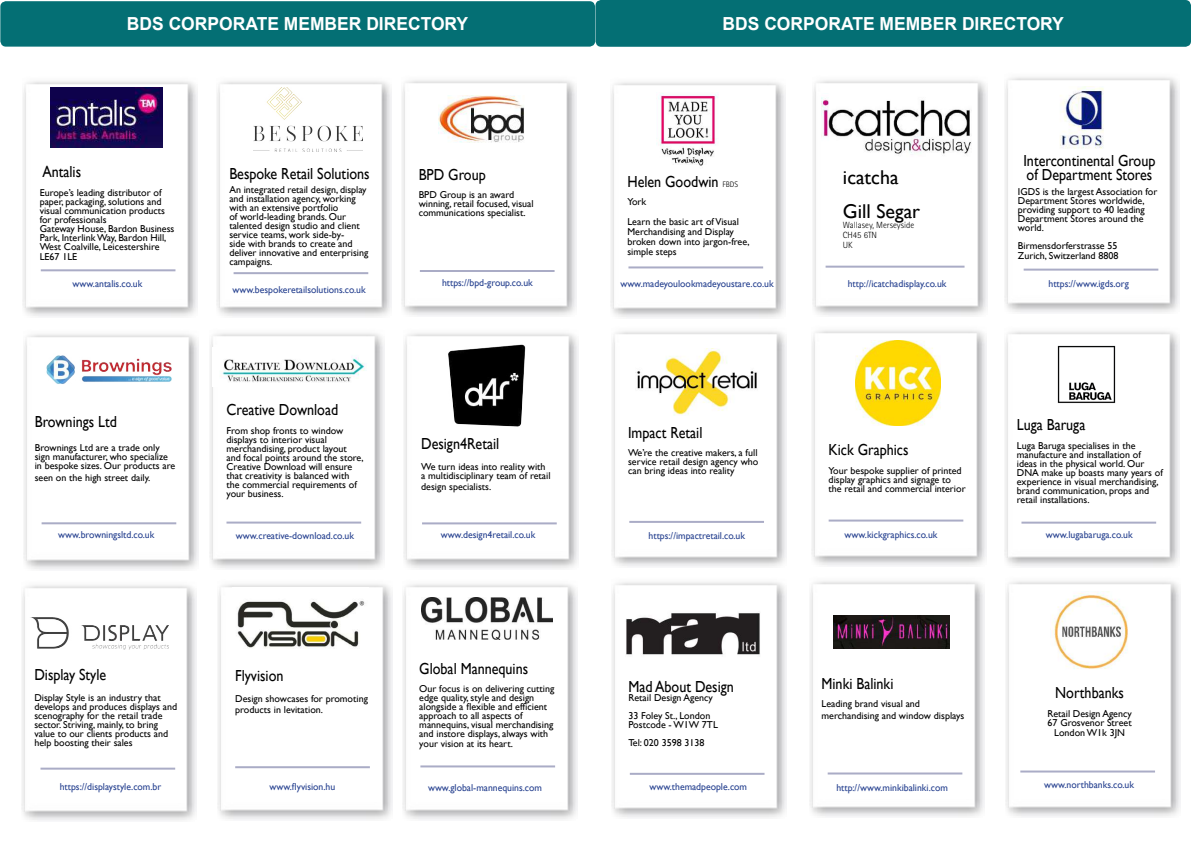
<style>
.page{position:relative;width:1191px;height:842px;background:#fff}
.page>*{position:absolute;margin:0;border:0;box-sizing:border-box;transform-origin:0 0}
.t1{font:20px/34px "Gill Sans";color:#000}
.t2{font:700 18px "Arial";color:#fff}
.t3{font:16px/14px "Gill Sans";color:#000;scale:.88 1}
.t4{font:10px/9px "Gill Sans";color:#000}
.t5{font:10px "Gill Sans";color:#25408f}
.t6{font:300 9px/10px "Rotis Sans Serif";color:#000}
.s1{font-family:"Rotis Sans Serif";font-weight:300;font-size:8px}
</style>
<div class="page">
<img style="left:23px;top:81px;width:175px;height:236px">
<img style="left:51px;top:88px;width:112px;height:60px">
<hr style="left:41px;top:269px;width:134px;height:2px;background:#aaacc6">
<img style="left:216px;top:81px;width:176px;height:236px">
<hr style="left:234px;top:272px;width:134px;height:2px;background:#aaacc6">
<img style="left:253px;top:87px;width:109px;height:65px">
<img style="left:209px;top:333px;width:175px;height:236px">
<hr style="left:226px;top:522px;width:135px;height:2px;background:#aaacc6">
<img style="left:212px;top:347px;width:160px;height:40px">
<img style="left:217px;top:584px;width:175px;height:236px">
<hr style="left:235px;top:766px;width:135px;height:2px;background:#aaacc6">
<img style="left:233px;top:587px;width:135px;height:72px">
<img style="left:402px;top:584px;width:175px;height:236px">
<hr style="left:420px;top:765px;width:135px;height:2px;background:#aaacc6">
<img style="left:422px;top:597px;width:131px;height:42px">
<img style="left:402px;top:80px;width:175px;height:236px">
<hr style="left:420px;top:270px;width:134px;height:2px;background:#aaacc6">
<img style="left:439px;top:95px;width:88px;height:47px">
<img style="left:23px;top:334px;width:175px;height:236px">
<hr style="left:42px;top:522px;width:134px;height:2px;background:#aaacc6">
<img style="left:403px;top:333px;width:175px;height:236px">
<hr style="left:422px;top:522px;width:135px;height:2px;background:#aaacc6">
<img style="left:437px;top:336px;width:98px;height:93px">
<img style="left:22px;top:585px;width:175px;height:236px">
<hr style="left:40px;top:768px;width:135px;height:2px;background:#aaacc6">
<img style="left:29px;top:618px;width:139px;height:31px">
<div style="left:0;top:1px;width:595px;height:46px;background:#046f74;border-radius:6px"></div>
<img style="left:30px;top:349px;width:159px;height:40px">
<img style="left:610px;top:82px;width:175px;height:236px">
<hr style="left:628px;top:266px;width:135px;height:2px;background:#aaacc6">
<img style="left:657px;top:92px;width:61px;height:82px">
<img style="left:812px;top:80px;width:175px;height:236px">
<hr style="left:825px;top:266px;width:139px;height:2px;background:#aaacc6">
<img style="left:821px;top:94px;width:150px;height:64px">
<img style="left:1004px;top:77px;width:175px;height:236px">
<hr style="left:1023px;top:269px;width:135px;height:2px;background:#aaacc6">
<img style="left:1051px;top:86px;width:61px;height:66px">
<img style="left:811px;top:330px;width:175px;height:236px">
<hr style="left:828px;top:520px;width:135px;height:2px;background:#aaacc6">
<img style="left:855px;top:340px;width:85px;height:86px">
<img style="left:611px;top:582px;width:175px;height:236px">
<hr style="left:630px;top:773px;width:134px;height:2px;background:#aaacc6">
<img style="left:625px;top:607px;width:135px;height:52px">
<img style="left:1004px;top:331px;width:175px;height:236px">
<hr style="left:1021px;top:522px;width:135px;height:2px;background:#aaacc6">
<img style="left:1052px;top:340px;width:68px;height:65px">
<img style="left:809px;top:581px;width:175px;height:236px">
<hr style="left:827px;top:772px;width:135px;height:2px;background:#aaacc6">
<img style="left:833px;top:616px;width:116px;height:32px">
<img style="left:1005px;top:581px;width:175px;height:236px">
<img style="left:1050px;top:592px;width:81px;height:79px">
<hr style="left:1020px;top:770px;width:135px;height:2px;background:#aaacc6">
<img style="left:611px;top:331px;width:175px;height:236px">
<hr style="left:629px;top:521px;width:135px;height:2px;background:#aaacc6">
<img style="left:635px;top:349px;width:125px;height:66px">
<div style="left:595px;top:0;width:596px;height:47px;background:#046f74;border-radius:6px"></div>
<h2 class="t2" style="left:127px;top:11px;width:343px">BDS CORPORATE MEMBER DIRECTORY</h2>
<h3 class="t3" style="left:42px;top:165px;width:45px">Antalis</h3>
<p class="t4" style="left:40px;top:188px;width:136px">Europe’s leading distributor of paper, packaging, solutions and visual communication products for professionals<br>Gateway House, Bardon Business<br>Park, Interlink Way, Bardon Hill,<br>West Coalville, Leicestershire</p>
<p class="t4" style="left:40px;top:252px;width:39px">LE67 1LE</p>
<p class="t5" style="left:73px;top:278px;width:71px">www.antalis.co.uk</p>
<h3 class="t3" style="left:35px;top:415px;width:95px">Brownings Ltd</h3>
<p class="t4" style="left:35px;top:444px;width:142px">Brownings Ltd are a trade only sign manufacturer, who specialize in bespoke sizes. Our products are</p>
<p class="t4" style="left:35px;top:474px;width:117px">seen on the high street daily.</p>
<p class="t5" style="left:58px;top:529px;width:98px">www.browningsltd.co.uk</p>
<h3 class="t3" style="left:34px;top:667px;width:83px">Display Style</h3>
<p class="t4" style="left:34px;top:693px;width:144px">Display Style is an industry that develops and produces displays and scenography for the retail trade sector. Striving, mainly, to bring value to our clients products and help boosting their sales</p>
<p class="t5" style="left:60px;top:781px;width:103px">https://displaystyle.com.br</p>
<h3 class="t3" style="left:229px;top:167px;width:161px">Bespoke Retail Solutions</h3>
<p class="t4" style="left:229px;top:185px;width:140px">An integrated retail design, display and installation agency, working with an extensive portfolio<br>of world-leading brands. Our talented design studio and client service teams, work side-by-<br>side with brands to create and deliver innovative and enterprising campaigns.</p>
<p class="t5" style="left:232px;top:284px;width:135px">www.bespokeretailsolutions.co.uk</p>
<h3 class="t3" style="left:226px;top:403px;width:128px">Creative Download</h3>
<p class="t4" style="left:226px;top:427px;width:139px">From shop fronts to window displays to interior visual merchandising, product layout<br>and focal points around the store,<br>Creative Download will ensure that creativity is balanced with the commercial requirements of your business.</p>
<p class="t5" style="left:236px;top:529px;width:119px">www.creative-download.co.uk</p>
<h3 class="t3" style="left:235px;top:669px;width:56px">Flyvision</h3>
<p class="t4" style="left:235px;top:693px;width:134px;line-height:11px">Design showcases for promoting products in levitation.</p>
<p class="t5" style="left:269px;top:781px;width:67px">www.flyvision.hu</p>
<h3 class="t3" style="left:419px;top:168px;width:78px">BPD Group</h3>
<p class="t4" style="left:419px;top:190px;width:117px">BPD Group is an award winning, retail focused, visual communications specialist.</p>
<p class="t5" style="left:442px;top:277px;width:92px">https://bpd-group.co.uk</p>
<h3 class="t3" style="left:421px;top:437px;width:90px">Design4Retail</h3>
<p class="t4" style="left:421px;top:462px;width:131px">We turn ideas into reality with a multidisciplinary team of retail</p>
<p class="t4" style="left:421px;top:482px;width:72px">design specialists.</p>
<p class="t5" style="left:441px;top:529px;width:96px">www.design4retail.co.uk</p>
<h3 class="t3" style="left:419px;top:662px;width:125px">Global Mannequins</h3>
<p class="t4" style="left:419px;top:684px;width:136px">Our focus is on delivering cutting edge quality, style and design alongside a flexible and efficient approach to all aspects of mannequins, visual merchandising and instore displays, always with</p>
<p class="t4" style="left:419px;top:739px;width:95px">your vision at its heart.</p>
<p class="t5" style="left:428px;top:782px;width:115px">www.global-mannequins.com</p>
<h2 class="t2" style="left:722px;top:11px;width:343px">BDS CORPORATE MEMBER DIRECTORY</h2>
<h3 class="t3" style="left:627px;top:175px;width:127px">Helen Goodwin <span class="s1">FBDS</span></h3>
<p class="t4" style="left:627px;top:192px;width:113px;line-height:20px">York<br>Learn the basic art of Visual</p>
<p class="t4" style="left:627px;top:227px;width:124px;line-height:10px">Merchandising and Display broken down into jargon-free, simple steps</p>
<p class="t5" style="left:620px;top:278px;width:155px">www.madeyoulookmadeyoustare.co.uk</p>
<h3 class="t3" style="left:628px;top:426px;width:86px">Impact Retail</h3>
<p class="t4" style="left:628px;top:448px;width:132px;text-align:justify">We’re the creative makers, a full service retail design agency who can bring ideas into reality</p>
<p class="t5" style="left:648px;top:529px;width:98px">https://impactretail.co.uk</p>
<h1 class="t1" style="left:843px;top:161px;width:79px">icatcha<br>Gill Segar</h1>
<p class="t6" style="left:843px;top:220px;width:73px">Wallasey, Merseyside<br>CH45 6TN<br>UK</p>
<p class="t5" style="left:847px;top:278px;width:100px">http://icatchadisplay.co.uk</p>
<h3 class="t3" style="left:1023px;top:154px;width:151px">Intercontinental Group of Department Stores</h3>
<p class="t4" style="left:1018px;top:188px;width:141px">IGDS is the largest Association for<br>Department Stores worldwide, providing support to 40 leading<br>Department Stores around the world.</p>
<p class="t4" style="left:1018px;top:241px;width:102px;line-height:10px">Birmensdorferstrasse 55<br>Zurich, Switzerland 8808</p>
<p class="t5" style="left:1048px;top:278px;width:82px">https://www.igds.org</p>
<h3 class="t3" style="left:828px;top:443px;width:92px">Kick Graphics</h3>
<p class="t4" style="left:828px;top:466px;width:138px">Your bespoke supplier of printed display graphics and signage to the retail and commercial interior</p>
<p class="t5" style="left:844px;top:529px;width:95px">www.kickgraphics.co.uk</p>
<h3 class="t3" style="left:1016px;top:418px;width:79px">Luga Baruga</h3>
<p class="t4" style="left:1016px;top:441px;width:147px">Luga Baruga specialises in the manufacture and installation of ideas in the physical world. Our<br>DNA make up boasts many years of experience in visual merchandising, brand communication, props and retail installations.</p>
<p class="t5" style="left:1046px;top:529px;width:88px">www.lugabaruga.co.uk</p>
<h3 class="t3" style="left:628px;top:680px;width:121px">Mad About Design</h3>
<p class="t4" style="left:628px;top:689px;width:86px;line-height:18px">Retail Design Agency<br>33 Foley St., London</p>
<p class="t4" style="left:628px;top:716px;width:91px;line-height:18px">Postcode - W1W 7TL<br>Tel: 020 3598 3138</p>
<p class="t5" style="left:649px;top:781px;width:99px">www.themadpeople.com</p>
<h3 class="t3" style="left:821px;top:677px;width:83px">Minki Balinki</h3>
<p class="t4" style="left:821px;top:698px;width:144px;line-height:12px">Leading brand visual and merchandising and window displays</p>
<p class="t5" style="left:836px;top:782px;width:113px">http://www.minkibalinki.com</p>
<h3 class="t3" style="left:1055px;top:686px;width:79px">Northbanks</h3>
<p class="t4" style="left:1047px;top:710px;width:86px">Retail Design Agency<br>67 Grosvenor Street</p>
<p class="t4" style="left:1054px;top:729px;width:72px">London W1k 3JN</p>
<p class="t5" style="left:1044px;top:779px;width:92px">www.northbanks.co.uk</p>
</div>
